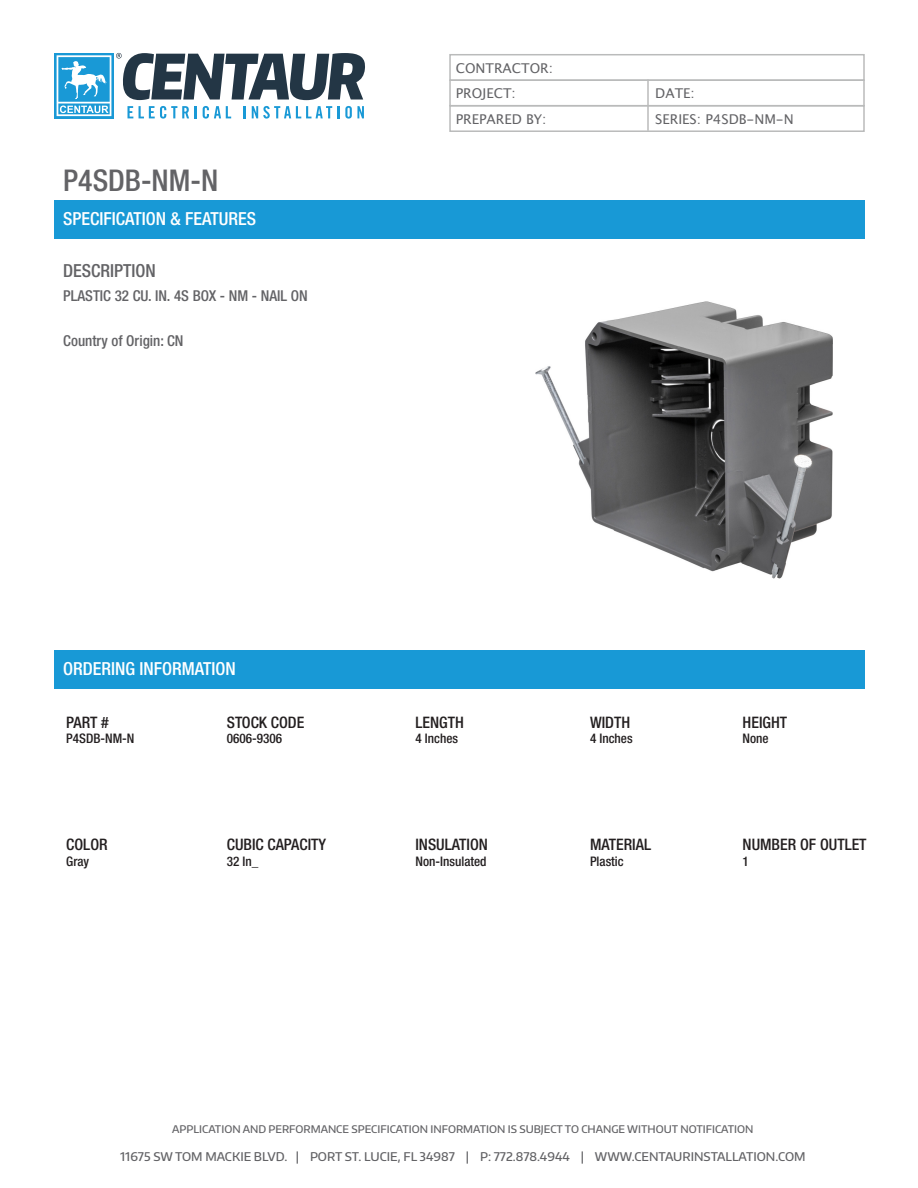
<style>
.page{position:relative;width:918px;height:1188px;background:#fff}
.page>*{position:absolute;margin:0;border:0;box-sizing:border-box;transform-origin:0 0}
.t1{font:500 condensed 30px "Helvetica Neue";color:#636366}
.t2{font:500 condensed 18px "Helvetica Neue";color:#fff}
.t3{font:500 condensed 18px "Helvetica Neue";color:#636366}
.t4{font:500 condensed 15.9px "Helvetica Neue";color:#231f20}
.t5{font:500 condensed 15px "Helvetica Neue";color:#636366}
.t6{font:13.5px "Lucida Grande";color:#636366}
.t7{font:500 condensed 13.2px "Helvetica Neue";color:#231f20}
.t8{font:500 12px "Encode Sans Normal";color:#636366}
.t9{font:500 10.5px "Encode Sans Normal";color:#636366}
</style>
<div class="page">
<svg style="left:54px;top:53px;width:3px;height:65px"></svg>
<svg style="left:57px;top:53px;width:308px;height:65px"></svg>
<div style="left:449px;top:54px;width:416px;height:27px;border:2px solid #babbbb"></div>
<div style="left:449px;top:79px;width:416px;height:27px;border:2px solid #babbbb"></div>
<hr style="left:647px;top:80px;width:2px;height:25px;background:#babbbb">
<div style="left:449px;top:105px;width:416px;height:27px;border:2px solid #babbbb"></div>
<hr style="left:647px;top:106px;width:2px;height:24px;background:#babbbb">
<div style="left:54px;top:200px;width:811px;height:39px;background:#1899d6"></div>
<div style="left:54px;top:650px;width:811px;height:39px;background:#1899d6"></div>
<img style="left:535px;top:301px;width:297px;height:278px">
<p class="t1" style="left:63px;top:163px;width:156px">P4SDB-NM-N</p>
<p class="t2" style="left:63px;top:208px;width:195px">SPECIFICATION &amp; FEATURES</p>
<p class="t3" style="left:63px;top:260px;width:94px">DESCRIPTION</p>
<p class="t5" style="left:63px;top:286px;width:246px">PLASTIC 32 CU. IN. 4S BOX - NM - NAIL ON</p>
<p class="t5" style="left:63px;top:331px;width:122px">Country of Origin: CN</p>
<p class="t6" style="left:456px;top:60px;width:99px">CONTRACTOR:</p>
<p class="t6" style="left:456px;top:86px;width:62px">PROJECT:</p>
<p class="t6" style="left:655px;top:86px;width:41px">DATE:</p>
<p class="t6" style="left:456px;top:111px;width:92px">PREPARED BY:</p>
<p class="t6" style="left:655px;top:111px;width:140px">SERIES: P4SDB-NM-N</p>
<p class="t2" style="left:63px;top:658px;width:174px">ORDERING INFORMATION</p>
<p class="t4" style="left:66px;top:712px;width:44px">PART #</p>
<p class="t7" style="left:66px;top:731px;width:70px">P4SDB-NM-N</p>
<p class="t4" style="left:227px;top:712px;width:79px">STOCK CODE</p>
<p class="t7" style="left:227px;top:731px;width:57px">0606-9306</p>
<p class="t4" style="left:415px;top:712px;width:50px">LENGTH</p>
<p class="t7" style="left:415px;top:731px;width:44px">4 Inches</p>
<p class="t4" style="left:590px;top:712px;width:42px">WIDTH</p>
<p class="t7" style="left:590px;top:731px;width:44px">4 Inches</p>
<p class="t4" style="left:743px;top:712px;width:46px">HEIGHT</p>
<p class="t7" style="left:743px;top:731px;width:28px">None</p>
<p class="t4" style="left:66px;top:835px;width:43px">COLOR</p>
<p class="t7" style="left:66px;top:854px;width:24px">Gray</p>
<p class="t4" style="left:227px;top:835px;width:101px">CUBIC CAPACITY</p>
<p class="t7" style="left:227px;top:854px;width:33px">32 In_</p>
<p class="t4" style="left:415px;top:835px;width:74px">INSULATION</p>
<p class="t7" style="left:415px;top:854px;width:73px">Non-Insulated</p>
<p class="t4" style="left:590px;top:835px;width:63px">MATERIAL</p>
<p class="t7" style="left:590px;top:854px;width:35px">Plastic</p>
<p class="t4" style="left:743px;top:835px;width:126px">NUMBER OF OUTLET</p>
<p class="t7" style="left:743px;top:854px;width:8px">1</p>
<p class="t9" style="left:172px;top:1122px;width:583px">APPLICATION AND PERFORMANCE SPECIFICATION INFORMATION IS SUBJECT TO CHANGE WITHOUT NOTIFICATION</p>
<p class="t8" style="left:120px;top:1149px;width:687px">11675 SW TOM MACKIE BLVD. | PORT ST. LUCIE, FL 34987 | P: 772.878.4944 | WWW.CENTAURINSTALLATION.COM</p>
</div>
